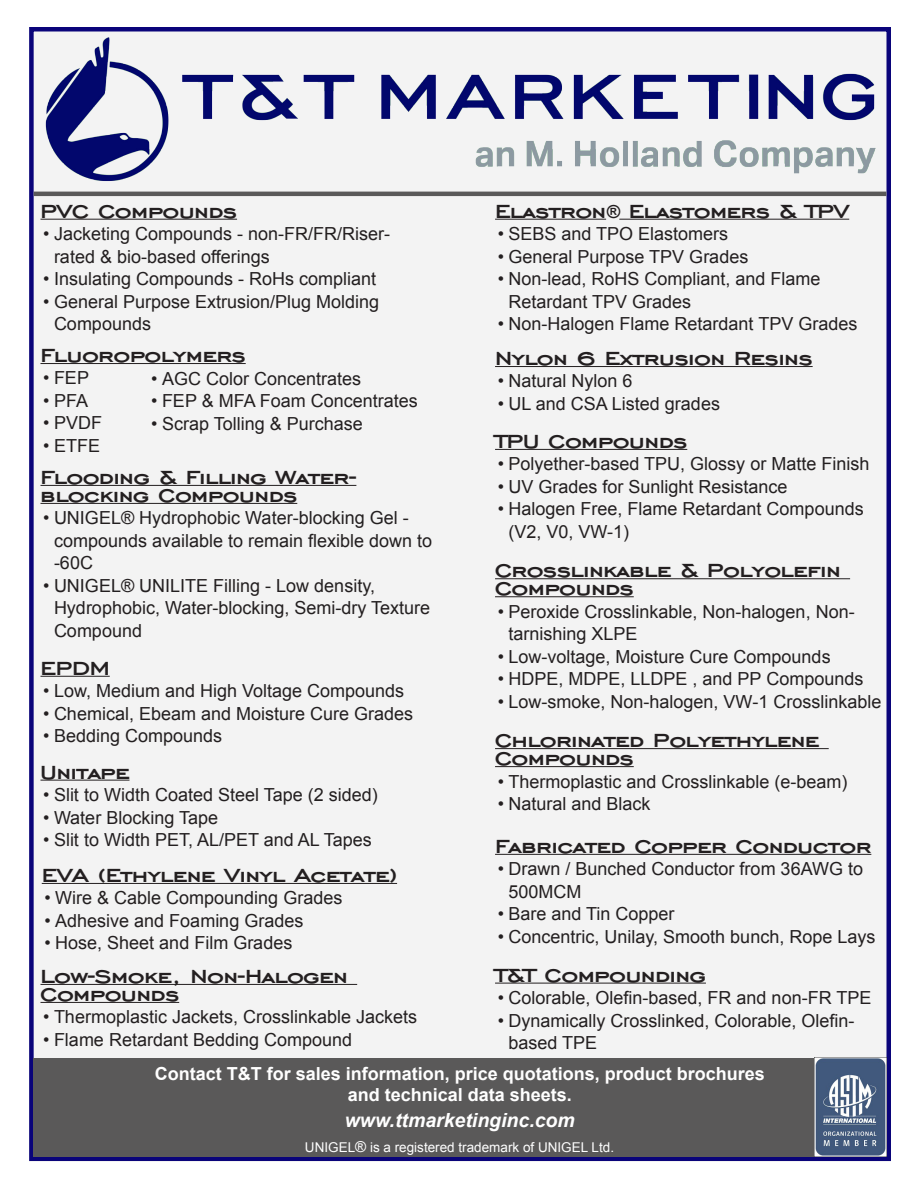
<style>
.page{position:relative;width:918px;height:1188px;background:#fff}
.page>*{position:absolute;margin:0;border:0;box-sizing:border-box;transform-origin:0 0}
.t1{font:700 24px "Chisel Wide";color:#231f20}
.t2{font:italic 700 19.5px "Arial";color:#fff}
.t3{font:18px/22.5px "Arial";color:#231f20}
.t4{font:700 18px "Arial";color:#fff}
.t5{font:13.5px "Arial";color:#fff}
.s1{font-family:"Arial";font-style:italic;font-size:18px}
.s2{font-size:15px}
</style>
<div class="page">
<div style="left:34px;top:32px;width:852px;height:1026px;background:#f3f3f3"></div>
<div style="left:29px;top:27px;width:862px;height:1134px;border:4px solid #0a047a"></div>
<hr style="left:40px;top:219px;width:197px;height:1px;background:#231f20">
<hr style="left:495px;top:219px;width:111px;height:1px;background:#231f20">
<hr style="left:619px;top:219px;width:230px;height:1px;background:#231f20">
<hr style="left:40px;top:363px;width:206px;height:1px;background:#231f20">
<hr style="left:495px;top:366px;width:318px;height:1px;background:#231f20">
<hr style="left:40px;top:485px;width:316px;height:1px;background:#231f20">
<hr style="left:40px;top:503px;width:257px;height:1px;background:#231f20">
<hr style="left:495px;top:449px;width:192px;height:1px;background:#231f20">
<hr style="left:40px;top:676px;width:70px;height:1px;background:#231f20">
<hr style="left:495px;top:579px;width:355px;height:1px;background:#231f20">
<hr style="left:495px;top:597px;width:139px;height:1px;background:#231f20">
<hr style="left:40px;top:780px;width:90px;height:1px;background:#231f20">
<hr style="left:495px;top:748px;width:334px;height:1px;background:#231f20">
<hr style="left:495px;top:766px;width:139px;height:1px;background:#231f20">
<hr style="left:495px;top:854px;width:376px;height:1px;background:#231f20">
<hr style="left:40px;top:984px;width:317px;height:1px;background:#231f20">
<hr style="left:40px;top:1002px;width:139px;height:1px;background:#231f20">
<hr style="left:42px;top:883px;width:355px;height:1px;background:#231f20">
<hr style="left:495px;top:983px;width:211px;height:1px;background:#231f20">
<div style="left:34px;top:1058px;width:852px;height:98px;background:#5a5959"></div>
<img style="left:814px;top:1058px;width:72px;height:99px">
<hr style="left:34px;top:192px;width:852px;height:4px;background:#5a5959">
<img style="left:37px;top:34px;width:847px;height:154px">
<p class="t1" style="left:40px;top:196px;width:198px">PVC Compounds</p>
<p class="t3" style="left:54px;top:223px;width:338px;text-indent:-11px">• Jacketing Compounds - non-FR/FR/Riser&shy;rated &amp; bio-based offerings</p>
<p class="t3" style="left:43px;top:268px;width:334px">• Insulating Compounds - RoHs compliant</p>
<p class="t3" style="left:54px;top:290px;width:327px;text-indent:-11px">• General Purpose Extrusion/Plug Molding<br>Compounds</p>
<p class="t1" style="left:40px;top:340px;width:207px">Fluoropolymers</p>
<p class="t3" style="left:43px;top:367px;width:47px">• FEP</p>
<p class="t3" style="left:43px;top:390px;width:46px">• PFA</p>
<p class="t3" style="left:43px;top:412px;width:60px">• PVDF</p>
<p class="t3" style="left:43px;top:435px;width:58px">• ETFE</p>
<p class="t3" style="left:151px;top:367px;width:211px">• AGC Color Concentrates</p>
<p class="t3" style="left:151px;top:390px;width:268px">• FEP &amp; MFA Foam Concentrates</p>
<p class="t3" style="left:151px;top:412px;width:213px">• Scrap Tolling &amp; Purchase</p>
<p class="t1" style="left:40px;top:462px;width:317px">Flooding &amp; Filling Water-</p>
<p class="t1" style="left:40px;top:480px;width:258px">blocking Compounds</p>
<p class="t3" style="left:54px;top:507px;width:380px;text-indent:-11px">• UNIGEL® Hydrophobic Water-blocking Gel - compounds available to remain flexible down to -60C</p>
<p class="t3" style="left:54px;top:574px;width:378px;text-indent:-11px">• UNIGEL® UNILITE Filling - Low density,<br>Hydrophobic, Water-blocking, Semi-dry Texture<br>Compound</p>
<p class="t1" style="left:40px;top:653px;width:71px">EPDM</p>
<p class="t3" style="left:43px;top:680px;width:362px">• Low, Medium and High Voltage Compounds</p>
<p class="t3" style="left:43px;top:702px;width:371px">• Chemical, Ebeam and Moisture Cure Grades</p>
<p class="t3" style="left:43px;top:725px;width:180px">• Bedding Compounds</p>
<p class="t1" style="left:40px;top:757px;width:90px">Unitape</p>
<p class="t3" style="left:43px;top:784px;width:336px">• Slit to Width Coated Steel Tape (2 sided)</p>
<p class="t3" style="left:43px;top:806px;width:176px">• Water Blocking Tape</p>
<p class="t3" style="left:43px;top:829px;width:330px">• Slit to Width PET, AL/PET and AL Tapes</p>
<p class="t1" style="left:42px;top:860px;width:357px">EVA (Ethylene Vinyl Acetate)</p>
<p class="t3" style="left:44px;top:887px;width:299px">• Wire &amp; Cable Compounding Grades</p>
<p class="t3" style="left:44px;top:910px;width:260px">• Adhesive and Foaming Grades</p>
<p class="t3" style="left:44px;top:932px;width:249px">• Hose, Sheet and Film Grades</p>
<p class="t1" style="left:495px;top:196px;width:356px">Elastron<span class="s1">®</span> Elastomers &amp; TPV</p>
<p class="t3" style="left:498px;top:223px;width:232px">• SEBS and TPO Elastomers</p>
<p class="t3" style="left:498px;top:245px;width:252px">• General Purpose TPV Grades</p>
<p class="t3" style="left:509px;top:268px;width:314px;text-indent:-11px">• Non-lead, RoHS Compliant, and Flame<br>Retardant TPV Grades</p>
<p class="t3" style="left:498px;top:313px;width:361px">• Non-Halogen Flame Retardant TPV Grades</p>
<p class="t1" style="left:495px;top:343px;width:319px">Nylon 6 Extrusion Resins</p>
<p class="t3" style="left:498px;top:370px;width:136px">• Natural Nylon 6</p>
<p class="t3" style="left:498px;top:393px;width:224px">• UL and CSA Listed grades</p>
<p class="t1" style="left:495px;top:426px;width:194px">TPU Compounds</p>
<p class="t3" style="left:498px;top:453px;width:373px">• Polyether-based TPU, Glossy or Matte Finish</p>
<p class="t3" style="left:498px;top:475px;width:291px">• UV Grades for Sunlight Resistance</p>
<p class="t3" style="left:509px;top:498px;width:357px;text-indent:-11px">• Halogen Free, Flame Retardant Compounds (V2, V0, VW-1)</p>
<p class="t1" style="left:495px;top:555px;width:347px">Crosslinkable &amp; Polyolefin</p>
<p class="t1" style="left:495px;top:573px;width:140px">Compounds</p>
<p class="t3" style="left:509px;top:600px;width:348px;text-indent:-11px">• Peroxide Crosslinkable, Non-halogen, Non&shy;tarnishing XLPE</p>
<p class="t3" style="left:498px;top:645px;width:334px">• Low-voltage, Moisture Cure Compounds</p>
<p class="t3" style="left:498px;top:668px;width:367px">• HDPE, MDPE, LLDPE , and PP Compounds</p>
<p class="t3" style="left:498px;top:690px;width:385px">• Low-smoke, Non-halogen, VW-1 Crosslinkable</p>
<p class="t1" style="left:495px;top:725px;width:326px">Chlorinated Polyethylene</p>
<p class="t1" style="left:495px;top:743px;width:140px">Compounds</p>
<p class="t3" style="left:498px;top:770px;width:351px">• Thermoplastic and Crosslinkable (e-beam)</p>
<p class="t3" style="left:498px;top:793px;width:154px">• Natural and Black</p>
<p class="t1" style="left:495px;top:831px;width:378px">Fabricated Copper Conductor</p>
<p class="t3" style="left:509px;top:858px;width:356px;text-indent:-11px">• Drawn / Bunched Conductor from 36AWG to<br>500MCM</p>
<p class="t3" style="left:498px;top:903px;width:178px">• Bare and Tin Copper</p>
<p class="t3" style="left:498px;top:925px;width:379px">• Concentric, Unilay, Smooth bunch, Rope Lays</p>
<p class="t1" style="left:495px;top:960px;width:212px">T&amp;T Compounding</p>
<p class="t3" style="left:498px;top:987px;width:375px">• Colorable, Olefin-based, FR and non-FR TPE</p>
<p class="t3" style="left:509px;top:1009px;width:348px;text-indent:-11px">• Dynamically Crosslinked, Colorable, Olefin&shy;based TPE</p>
<p class="t4" style="left:155px;top:1061px;width:612px">Contact T&amp;T for sales information, price quotations, product brochures</p>
<p class="t4" style="left:348px;top:1083px;width:226px">and technical data sheets.</p>
<p class="t2" style="left:345px;top:1107px;width:232px">www.ttmarketinginc.com</p>
<p class="t5" style="left:305px;top:1139px;width:311px">UNIGEL<span class="s2">®</span> is a registered trademark of UNIGEL Ltd.</p>
<p class="t1" style="left:40px;top:961px;width:309px">Low-Smoke, Non-Halogen</p>
<p class="t1" style="left:40px;top:979px;width:140px">Compounds</p>
<p class="t3" style="left:43px;top:1006px;width:375px">• Thermoplastic Jackets, Crosslinkable Jackets</p>
<p class="t3" style="left:43px;top:1028px;width:310px">• Flame Retardant Bedding Compound</p>
</div>
